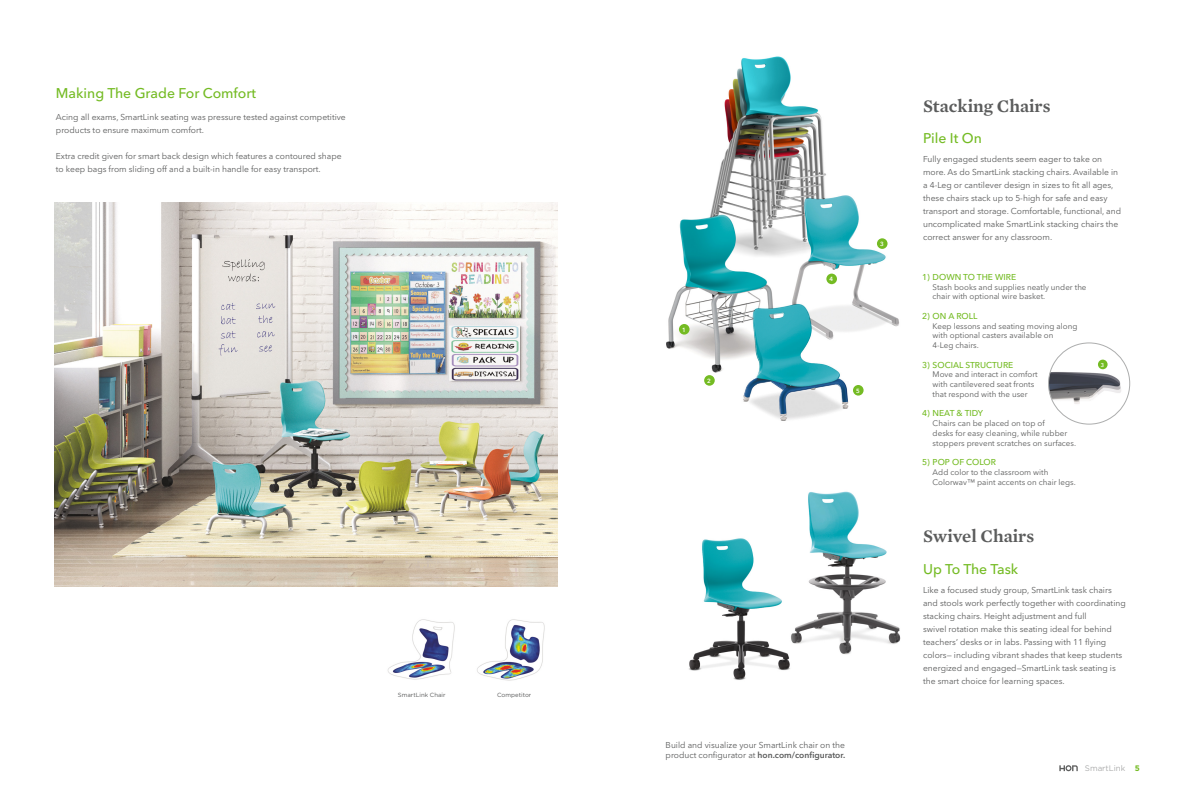
<style>
.page{position:relative;width:1179px;height:792px;background:#fff}
.page>*{position:absolute;margin:0;border:0;box-sizing:border-box;transform-origin:0 0}
.t1{font:600 18px "Mercury Text G1";color:#5b5c5c}
.t2{font:500 14px "Avenir Next LT Pro";color:#74bb23}
.t3{font:8.5px/13px "Avenir Next LT Pro";color:#5b5c5c}
.t4{font:500 8.5px "Avenir Next LT Pro";color:#74bb23}
.t5{font:8px/9.8px "Avenir Next LT Pro";color:#5b5c5c}
.t6{font:8px "Gotham";color:#acadad}
.t7{font:6px "Gotham";color:#5b5c5c}
.t8{font:600 6px "Avenir Next LT Pro";color:#fff}
.t9{font:600 5.5px "Avenir Next LT Pro";color:#fff}
.s1{font-weight:600}
.s2{font-weight:700;color:#74bb23}
</style>
<div class="page">
<img style="left:54px;top:202px;width:504px;height:385px">
<img style="left:387px;top:619px;width:68px;height:61px">
<img style="left:477px;top:619px;width:68px;height:62px">
<img style="left:712px;top:56px;width:114px;height:151px">
<img style="left:1049px;top:343px;width:81px;height:81px;border-radius:41px">
<div style="left:1048px;top:343px;width:82px;height:81px;border:1px solid #acadad;border-radius:50%"></div>
<div style="left:1098px;top:360px;width:10px;height:9px;background:#74bb23;border-radius:50%"></div>
<div style="left:853px;top:385px;width:11px;height:11px;background:#74bb23;border-radius:50%"></div>
<img style="left:689px;top:538px;width:101px;height:142px">
<img style="left:787px;top:491px;width:114px;height:169px">
<img style="left:704px;top:207px;width:76px;height:171px">
<img style="left:666px;top:215px;width:54px;height:156px">
<img style="left:780px;top:191px;width:119px;height:135px">
<img style="left:791px;top:196px;width:107px;height:135px">
<img style="left:736px;top:296px;width:119px;height:99px">
<img style="left:740px;top:299px;width:111px;height:122px">
<img style="left:743px;top:305px;width:105px;height:115px">
<div style="left:679px;top:324px;width:11px;height:11px;background:#74bb23;border-radius:50%"></div>
<div style="left:877px;top:238px;width:11px;height:11px;background:#74bb23;border-radius:50%"></div>
<div style="left:826px;top:274px;width:11px;height:10px;background:#74bb23;border-radius:50%"></div>
<div style="left:704px;top:375px;width:11px;height:11px;background:#74bb23;border-radius:50%"></div>
<svg style="left:1059px;top:765px;width:19px;height:6px"></svg>
<h2 class="t2" style="left:56px;top:85px;width:202px">Making The Grade For Comfort</h2>
<p class="t3" style="left:56px;top:111px;width:291px">Acing all exams, SmartLink seating was pressure tested against competitive products to ensure maximum comfort.</p>
<p class="t3" style="left:56px;top:150px;width:287px">Extra credit given for smart back design which features a contoured shape to keep bags from sliding off and a built-in handle for easy transport.</p>
<p class="t7" style="left:398px;top:691px;width:49px">SmartLink Chair</p>
<p class="t7" style="left:497px;top:691px;width:36px">Competitor</p>
<p class="t8" style="left:682px;top:326px;width:5px">1</p>
<p class="t8" style="left:707px;top:377px;width:5px">2</p>
<p class="t8" style="left:830px;top:275px;width:5px">4</p>
<p class="t8" style="left:880px;top:240px;width:5px">3</p>
<p class="t8" style="left:856px;top:387px;width:5px">5</p>
<p class="t3" style="left:666px;top:740px;width:181px;line-height:10px">Build and visualize your SmartLink chair on the product configurator at <span class="s1">hon.com/configurator.</span></p>
<h1 class="t1" style="left:923px;top:93px;width:129px">Stacking Chairs</h1>
<h2 class="t2" style="left:923px;top:129px;width:60px">Pile It On</h2>
<p class="t3" style="left:923px;top:153px;width:200px">Fully engaged students seem eager to take on more. As do SmartLink stacking chairs. Available in a 4-Leg or cantilever design in sizes to fit all ages, these chairs stack up to 5-high for safe and easy transport and storage. Comfortable, functional, and uncomplicated make SmartLink stacking chairs the correct answer for any classroom.</p>
<p class="t4" style="left:922px;top:272px;width:96px">1) DOWN TO THE WIRE</p>
<p class="t5" style="left:933px;top:282px;width:155px">Stash books and supplies neatly under the chair with optional wire basket.</p>
<p class="t4" style="left:922px;top:311px;width:57px">2) ON A ROLL</p>
<p class="t5" style="left:933px;top:321px;width:146px">Keep lessons and seating moving along with optional casters available on<br>4-Leg chairs.</p>
<p class="t4" style="left:922px;top:360px;width:93px">3) SOCIAL STRUCTURE</p>
<p class="t5" style="left:933px;top:370px;width:106px">Move and interact in comfort with cantilevered seat fronts that respond with the user</p>
<p class="t4" style="left:922px;top:408px;width:63px">4) NEAT &amp; TIDY</p>
<p class="t5" style="left:933px;top:418px;width:145px">Chairs can be placed on top of<br>desks for easy cleaning, while rubber stoppers prevent scratches on surfaces.</p>
<p class="t4" style="left:922px;top:457px;width:75px">5) POP OF COLOR</p>
<p class="t5" style="left:933px;top:467px;width:145px">Add color to the classroom with<br>Colorwav™ paint accents on chair legs.</p>
<p class="t9" style="left:1101px;top:361px;width:5px">3</p>
<h1 class="t1" style="left:923px;top:523px;width:113px">Swivel Chairs</h1>
<h2 class="t2" style="left:923px;top:560px;width:97px">Up To The Task</h2>
<p class="t3" style="left:923px;top:584px;width:204px">Like a focused study group, SmartLink task chairs and stools work perfectly together with coordinating stacking chairs. Height adjustment and full<br>swivel rotation make this seating ideal for behind teachers’ desks or in labs. Passing with 11 flying colors— including vibrant shades that keep students energized and engaged—SmartLink task seating is the smart choice for learning spaces.</p>
<p class="t6" style="left:1085px;top:763px;width:57px">SmartLink <span class="s2">5</span></p>
</div>
